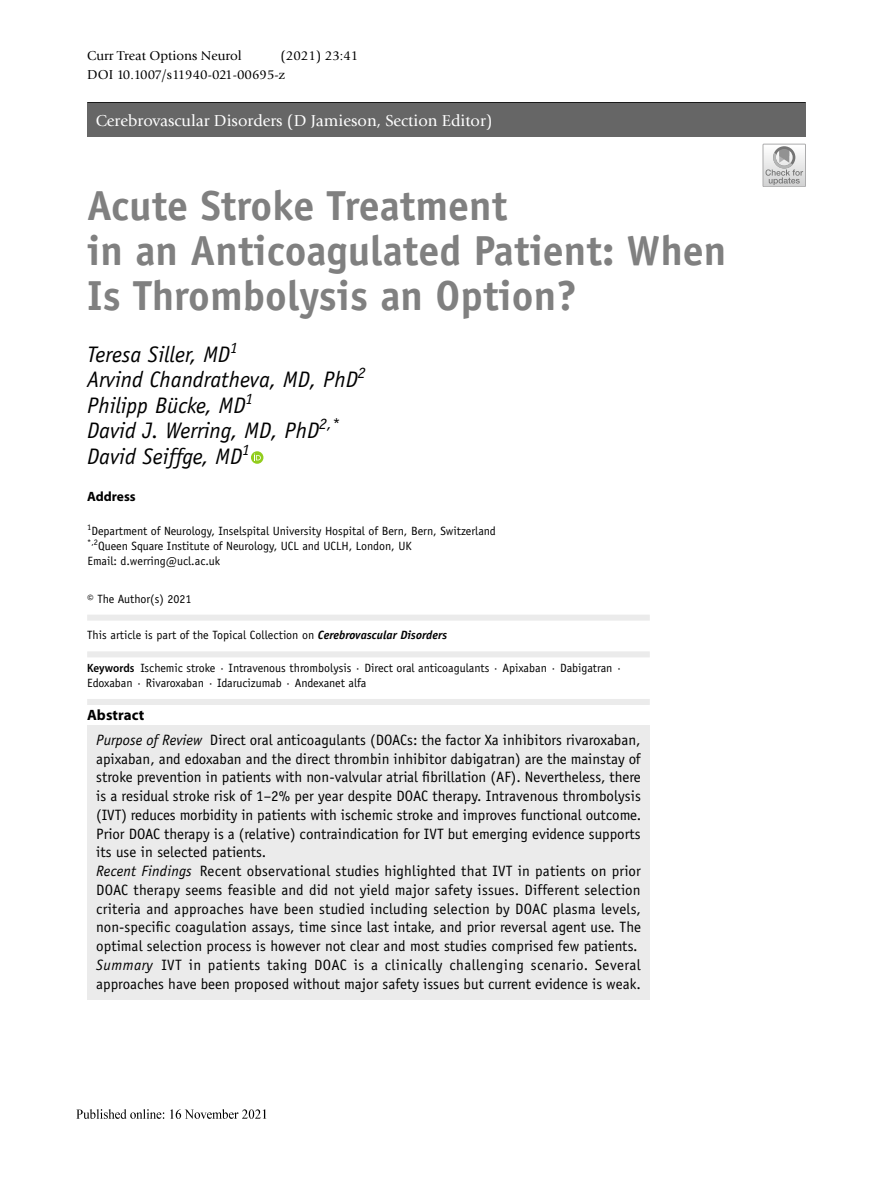
<style>
.page{position:relative;width:893px;height:1187px;background:#fff}
.page>*{position:absolute;margin:0;border:0;box-sizing:border-box;transform-origin:0 0}
.t1{font:700 42px/45px "Officina Sans";color:#808080}
.t2{font:italic 22.5px/25.5px "Officina Sans";color:#000}
.t3{font:16.5px "Giovanni";color:#fff}
.t4{font:15px/18.8px "Officina Sans";letter-spacing:.005em;color:#000}
.t5{font:700 15px "Myriad Pro";letter-spacing:.005em;color:#000}
.t6{font:13.5px/18.5px "Giovanni";color:#000}
.t7{font:700 13.5px "Myriad Pro";color:#000}
.t8{font:12px/15px "Officina Sans";color:#000}
.s1{font-weight:700;font-style:italic}
.s2{font-family:"Myriad Pro";font-weight:600;font-stretch:semi-condensed}
.s3{font-style:italic}
</style>
<div class="page">
<img style="left:77px;top:1109px;width:190px;height:10px">
<hr style="left:87px;top:102px;width:719px;height:2px;background:#000">
<div style="left:87px;top:104px;width:719px;height:33px;background:#666"></div>
<div style="left:87px;top:614px;width:563px;height:6px;background:#ebebeb"></div>
<div style="left:87px;top:651px;width:563px;height:6px;background:#ebebeb"></div>
<div style="left:87px;top:699px;width:563px;height:6px;background:#ebebeb"></div>
<div style="left:87px;top:725px;width:563px;height:142px;background:#ebebeb"></div>
<div style="left:87px;top:857px;width:563px;height:104px;background:#ebebeb"></div>
<div style="left:87px;top:950px;width:563px;height:49px;background:#ebebeb"></div>
<svg style="left:251px;top:451px;width:12px;height:13px"></svg>
<svg style="left:254px;top:453px;width:7px;height:7px"></svg>
<div style="left:763px;top:144px;width:43px;height:43px;border:1px solid #ababac"></div>
<svg style="left:763px;top:144px;width:42px;height:42px"></svg>
<p class="t6" style="left:87px;top:47px;width:273px;text-indent:193px">(2021) 23:41<br>DOI 10.1007/s11940-021-00695-z</p>
<p class="t3" style="left:96px;top:112px;width:398px">Cerebrovascular Disorders (D Jamieson, Section Editor)</p>
<p class="t6" style="left:87px;top:47px;width:156px">Curr Treat Options Neurol</p>
<h1 class="t1" style="left:87px;top:183px;width:641px">Acute Stroke Treatment<br>in an Anticoagulated Patient: When<br>Is Thrombolysis an Option?</h1>
<h2 class="t2" style="left:87px;top:341px;width:280px">Teresa Siller, MD<sup>1<br></sup>Arvind Chandratheva, MD, PhD<sup>2<br></sup>Philipp Bücke, MD<sup>1<br></sup>David J. Werring, MD, PhD<sup>2,*<br></sup>David Seiffge, MD<sup>1</sup></h2>
<p class="t7" style="left:87px;top:488px;width:50px">Address</p>
<p class="t8" style="left:87px;top:523px;width:410px"><sup>1</sup>Department of Neurology, Inselspital University Hospital of Bern, Bern, Switzerland <sup>*,2</sup>Queen Square Institute of Neurology, UCL and UCLH, London, UK<br>Email: d.werring@ucl.ac.uk</p>
<p class="t8" style="left:87px;top:591px;width:106px">© The Author(s) 2021</p>
<p class="t8" style="left:87px;top:627px;width:361px">This article is part of the Topical Collection on <span class="s1">Cerebrovascular Disorders</span></p>
<p class="t8" style="left:87px;top:660px;width:536px"><span class="s2">Keywords</span> Ischemic stroke · Intravenous thrombolysis · Direct oral anticoagulants · Apixaban · Dabigatran ·<br>Edoxaban · Rivaroxaban · Idarucizumab · Andexanet alfa</p>
<p class="t5" style="left:87px;top:705px;width:59px">Abstract</p>
<p class="t4" style="left:96px;top:730px;width:546px"><span class="s3">Purpose of Review</span> Direct oral anticoagulants (DOACs: the factor Xa inhibitors rivaroxaban, apixaban, and edoxaban and the direct thrombin inhibitor dabigatran) are the mainstay of stroke prevention in patients with non-valvular atrial fibrillation (AF). Nevertheless, there is a residual stroke risk of 1–2% per year despite DOAC therapy. Intravenous thrombolysis (IVT) reduces morbidity in patients with ischemic stroke and improves functional outcome.<br>Prior DOAC therapy is a (relative) contraindication for IVT but emerging evidence supports its use in selected patients.<br><span class="s3">Recent Findings</span> Recent observational studies highlighted that IVT in patients on prior DOAC therapy seems feasible and did not yield major safety issues. Different selection criteria and approaches have been studied including selection by DOAC plasma levels, non-specific coagulation assays, time since last intake, and prior reversal agent use. The optimal selection process is however not clear and most studies comprised few patients.<br><span class="s3">Summary</span> IVT in patients taking DOAC is a clinically challenging scenario. Several approaches have been proposed without major safety issues but current evidence is weak.</p>
</div>
